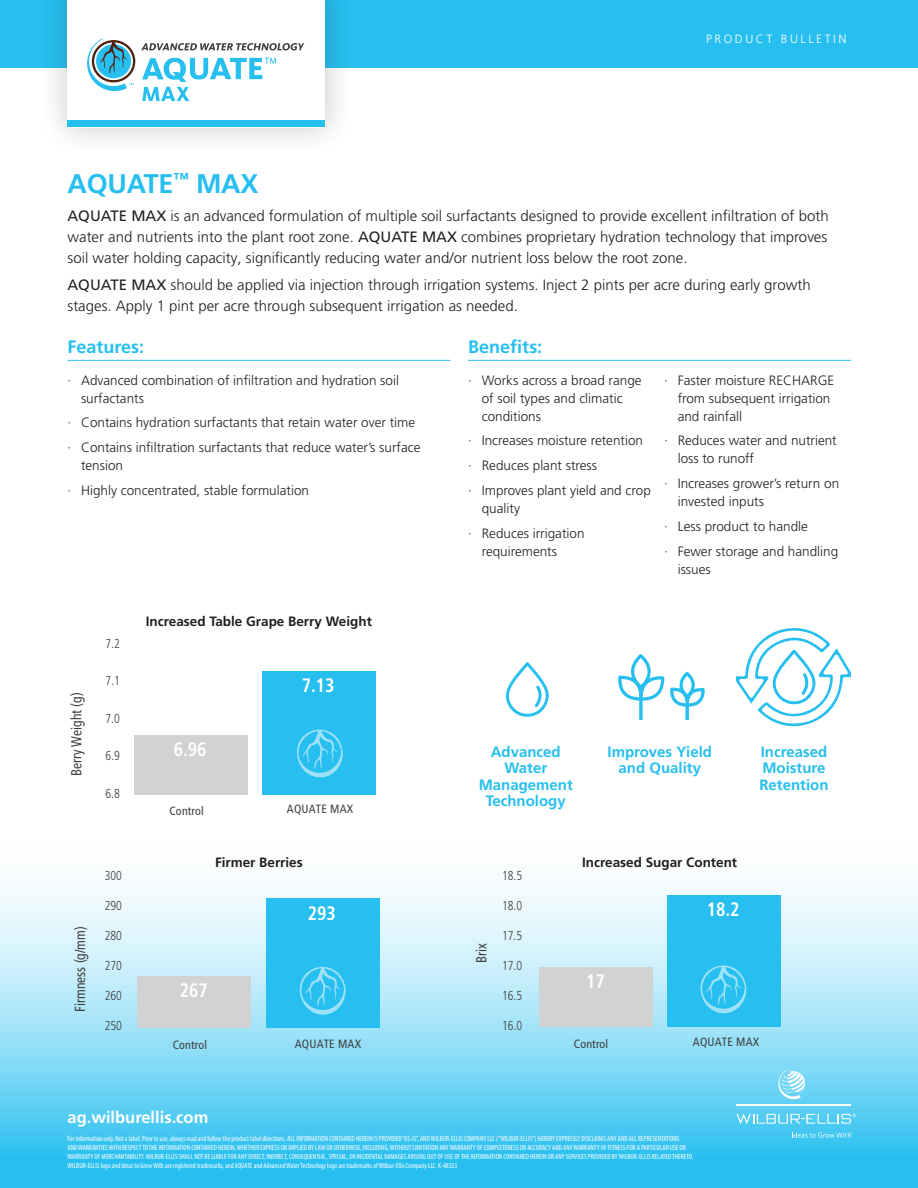
<style>
.page{position:relative;width:918px;height:1188px;background:#fff}
.page>*{position:absolute;margin:0;border:0;box-sizing:border-box;transform-origin:0 0}
.t1{font:700 27px "Frutiger LT Pro";letter-spacing:-.01em;color:#26bff0}
.t2{font:700 condensed 19.5px "Frutiger LT Pro";color:#fff;scale:.93 1}
.t3{font:700 18px "Frutiger LT Pro";color:#26bff0}
.t4{font:700 16.5px "Frutiger LT Pro";color:#fff}
.t5{font:300 15px/21px "Frutiger LT Pro";color:#231f20;text-align:justify}
.t6{font:700 15px/16.2px "Frutiger LT Pro";color:#26bff0;text-align:center}
.t7{font:condensed 14.55px "Frutiger LT Pro";color:#3e3e3f;scale:.93 1}
.t8{font:300 13.5px/18px "Frutiger LT Pro";color:#231f20}
.t9{font:700 13.5px "Frutiger LT Pro";color:#231f20}
.t10{font:300 condensed 12.9px "Frutiger LT Pro";color:#3e3e3f;scale:.93 1}
.t11{font:condensed 12px "Frutiger LT Pro";letter-spacing:.015em;color:#3e3e3f}
.t12{font:300 12px "Frutiger LT Pro";letter-spacing:.21em;color:#fff}
.t13{font:condensed 7.5px/9px "Myriad Pro";color:#fff}
.s1{font-weight:400}
</style>
<div class="page">
<svg style="left:0;top:884px;width:918px;height:304px;background:#8adcf6"></svg>
<hr style="left:68px;top:360px;width:382px;height:1px;background:#26bff0">
<hr style="left:468px;top:360px;width:383px;height:1px;background:#26bff0">
<div style="left:137px;top:977px;width:114px;height:51px;background:#d1d2d4"></div>
<div style="left:266px;top:899px;width:114px;height:129px;background:#26bff0"></div>
<svg style="left:300px;top:967px;width:46px;height:48px"></svg>
<div style="left:134px;top:735px;width:114px;height:60px;background:#d1d2d4"></div>
<div style="left:262px;top:672px;width:114px;height:123px;background:#26bff0"></div>
<svg style="left:297px;top:730px;width:46px;height:47px"></svg>
<div style="left:539px;top:967px;width:114px;height:60px;background:#d1d2d4"></div>
<div style="left:667px;top:895px;width:114px;height:132px;background:#26bff0"></div>
<svg style="left:700px;top:966px;width:46px;height:47px"></svg>
<svg style="left:506px;top:662px;width:43px;height:55px"></svg>
<svg style="left:618px;top:654px;width:87px;height:66px"></svg>
<svg style="left:737px;top:628px;width:113px;height:99px"></svg>
<div style="left:0;top:0;width:918px;height:68px;background:#26bff0"></div>
<svg style="left:776px;top:1070px;width:31px;height:31px"></svg>
<hr style="left:737px;top:1104px;width:114px;height:2px;background:#fff">
<svg style="left:737px;top:1114px;width:119px;height:10px"></svg>
<svg style="left:792px;top:1132px;width:60px;height:6px"></svg>
<div style="left:38px;top:0;width:317px;height:157px;background:#231f20;opacity:.25"></div>
<div style="left:68px;top:0;width:257px;height:127px;background:#fff"></div>
<div style="left:68px;top:121px;width:257px;height:6px;background:#26bff0"></div>
<svg style="left:87px;top:39px;width:48px;height:52px"></svg>
<svg style="left:141px;top:43px;width:163px;height:7px"></svg>
<svg style="left:142px;top:58px;width:134px;height:43px"></svg>
<h3 class="t12" style="left:706px;top:32px;width:142px">PRODUCT BULLETIN</h3>
<h1 class="t1" style="left:68px;top:168px;width:193px">AQUATE<sup>™</sup> MAX</h1>
<p class="t5" style="left:68px;top:205px;width:763px"><span class="s1">AQUATE MAX</span> is an advanced formulation of multiple soil surfactants designed to provide excellent infiltration of both water and nutrients into the plant root zone. <span class="s1">AQUATE MAX</span> combines proprietary hydration technology that improves soil water holding capacity, significantly reducing water and/or nutrient loss below the root zone.</p>
<h3 class="t5" style="left:68px;top:275px;width:745px"><span class="s1">AQUATE MAX</span> should be applied via injection through irrigation systems. Inject 2 pints per acre during early growth stages. Apply 1 pint per acre through subsequent irrigation as needed.</h3>
<h3 class="t3" style="left:68px;top:336px;width:78px">Features:</h3>
<h3 class="t8" style="left:81px;top:371px;width:320px;text-indent:-14px">· Advanced combination of infiltration and hydration soil surfactants</h3>
<h3 class="t8" style="left:68px;top:411px;width:355px;line-height:24.8px">· Contains hydration surfactants that retain water over time · Contains infiltration surfactants that reduce water’s surface</h3>
<h3 class="t8" style="left:68px;top:453px;width:243px;line-height:24.8px;text-indent:14px">tension<br>· Highly concentrated, stable formulation</h3>
<h3 class="t3" style="left:468px;top:336px;width:76px">Benefits:</h3>
<h3 class="t8" style="left:482px;top:371px;width:161px;text-indent:-14px">· Works across a broad range of soil types and climatic conditions</h3>
<h3 class="t8" style="left:468px;top:429px;width:184px;line-height:24.8px">· Increases moisture retention<br>· Reduces plant stress<br>· Improves plant yield and crop</h3>
<h3 class="t8" style="left:468px;top:496px;width:118px;line-height:24.8px;text-indent:14px">quality<br>· Reduces irrigation</h3>
<h3 class="t8" style="left:482px;top:542px;width:77px">requirements</h3>
<h3 class="t8" style="left:678px;top:371px;width:158px;text-indent:-14px">· Faster moisture RECHARGE from subsequent irrigation and rainfall</h3>
<h3 class="t8" style="left:678px;top:432px;width:161px;text-indent:-14px">· Reduces water and nutrient loss to runoff</h3>
<h3 class="t8" style="left:678px;top:475px;width:163px;text-indent:-14px">· Increases grower’s return on invested inputs</h3>
<h3 class="t8" style="left:664px;top:514px;width:176px;line-height:24.8px">· Less product to handle<br>· Fewer storage and handling</h3>
<h3 class="t8" style="left:678px;top:560px;width:35px">issues</h3>
<h3 class="t7" style="left:68px;top:776px;width:92px;rotate:-90deg">Berry Weight (g)</h3>
<h3 class="t10" style="left:106px;top:636px;width:17px">7.2</h3>
<h3 class="t10" style="left:106px;top:673px;width:17px">7.1</h3>
<h3 class="t10" style="left:106px;top:711px;width:17px">7.0</h3>
<h3 class="t10" style="left:106px;top:748px;width:17px">6.9</h3>
<h3 class="t10" style="left:106px;top:786px;width:17px">6.8</h3>
<h3 class="t7" style="left:71px;top:1012px;width:93px;rotate:-90deg">Firmness (g/mm)</h3>
<h3 class="t10" style="left:105px;top:868px;width:20px">300</h3>
<h3 class="t10" style="left:105px;top:898px;width:20px">290</h3>
<h3 class="t10" style="left:105px;top:928px;width:20px">280</h3>
<h3 class="t10" style="left:105px;top:958px;width:20px">270</h3>
<h3 class="t10" style="left:105px;top:988px;width:20px">260</h3>
<h3 class="t10" style="left:105px;top:1018px;width:20px">250</h3>
<h3 class="t9" style="left:146px;top:613px;width:228px">Increased Table Grape Berry Weight</h3>
<h2 class="t2" style="left:174px;top:738px;width:37px">6.96</h2>
<h2 class="t2" style="left:302px;top:674px;width:37px">7.13</h2>
<h3 class="t11" style="left:169px;top:804px;width:36px">Control</h3>
<h3 class="t11" style="left:287px;top:802px;width:68px">AQUATE MAX</h3>
<h3 class="t9" style="left:215px;top:854px;width:89px">Firmer Berries</h3>
<h2 class="t2" style="left:180px;top:979px;width:32px">267</h2>
<h2 class="t2" style="left:308px;top:902px;width:32px">293</h2>
<h3 class="t11" style="left:173px;top:1038px;width:36px">Control</h3>
<h3 class="t11" style="left:295px;top:1036px;width:68px">AQUATE MAX</h3>
<h3 class="t4" style="left:68px;top:1107px;width:142px">ag.wilburellis.com</h3>
<h3 class="t6" style="left:479px;top:744px;width:96px">Advanced<br>Water<br>Management<br>Technology</h3>
<h3 class="t6" style="left:759px;top:744px;width:71px;text-align:left">Increased<br>Moisture<br>Retention</h3>
<h3 class="t6" style="left:608px;top:744px;width:106px">Improves Yield and Quality</h3>
<h3 class="t7" style="left:473px;top:963px;width:23px;rotate:-90deg">Brix</h3>
<h3 class="t10" style="left:502px;top:868px;width:23px">18.5</h3>
<h3 class="t10" style="left:502px;top:898px;width:23px">18.0</h3>
<h3 class="t10" style="left:502px;top:928px;width:23px">17.5</h3>
<h3 class="t10" style="left:502px;top:958px;width:23px">17.0</h3>
<h3 class="t10" style="left:502px;top:988px;width:23px">16.5</h3>
<h3 class="t10" style="left:502px;top:1018px;width:23px">16.0</h3>
<h3 class="t9" style="left:582px;top:854px;width:157px">Increased Sugar Content</h3>
<h2 class="t2" style="left:586px;top:969px;width:22px">17</h2>
<h2 class="t2" style="left:707px;top:898px;width:37px">18.2</h2>
<h3 class="t11" style="left:574px;top:1037px;width:36px">Control</h3>
<h3 class="t11" style="left:693px;top:1035px;width:68px">AQUATE MAX</h3>
<p class="t13" style="left:68px;top:1134px;width:627px">For information only. Not a label. Prior to use, always read and follow the product label directions. ALL INFORMATION CONTAINED HEREIN IS PROVIDED “AS-IS”, AND WILBUR-ELLIS COMPANY LLC (“WILBUR-ELLIS”) HEREBY EXPRESSLY DISCLAIMS ANY AND ALL REPRESENTATIONS<br>AND WARRANTIES WITH RESPECT TO THE INFORMATION CONTAINED HEREIN, WHETHER EXPRESS OR IMPLIED BY LAW OR OTHERWISE, INCLUDING, WITHOUT LIMITATION ANY WARRANTY OF COMPLETENESS OR ACCURACY AND ANY WARRANTY OF FITNESS FOR A PARTICULAR USE OR WARRANTY OF MERCHANTABILITY. WILBUR-ELLIS SHALL NOT BE LIABLE FOR ANY DIRECT, INDIRECT, CONSEQUENTIAL, SPECIAL, OR INCIDENTAL DAMAGES ARISING OUT OF USE OF THE INFORMATION CONTAINED HEREIN OR ANY SERVICES PROVIDED BY WILBUR-ELLIS RELATED THERETO.<br>WILBUR-ELLIS logo and Ideas to Grow With are registered trademarks, and AQUATE and Advanced Water Technology logo are trademarks of Wilbur-Ellis Company LLC. K-48323</p>
</div>
